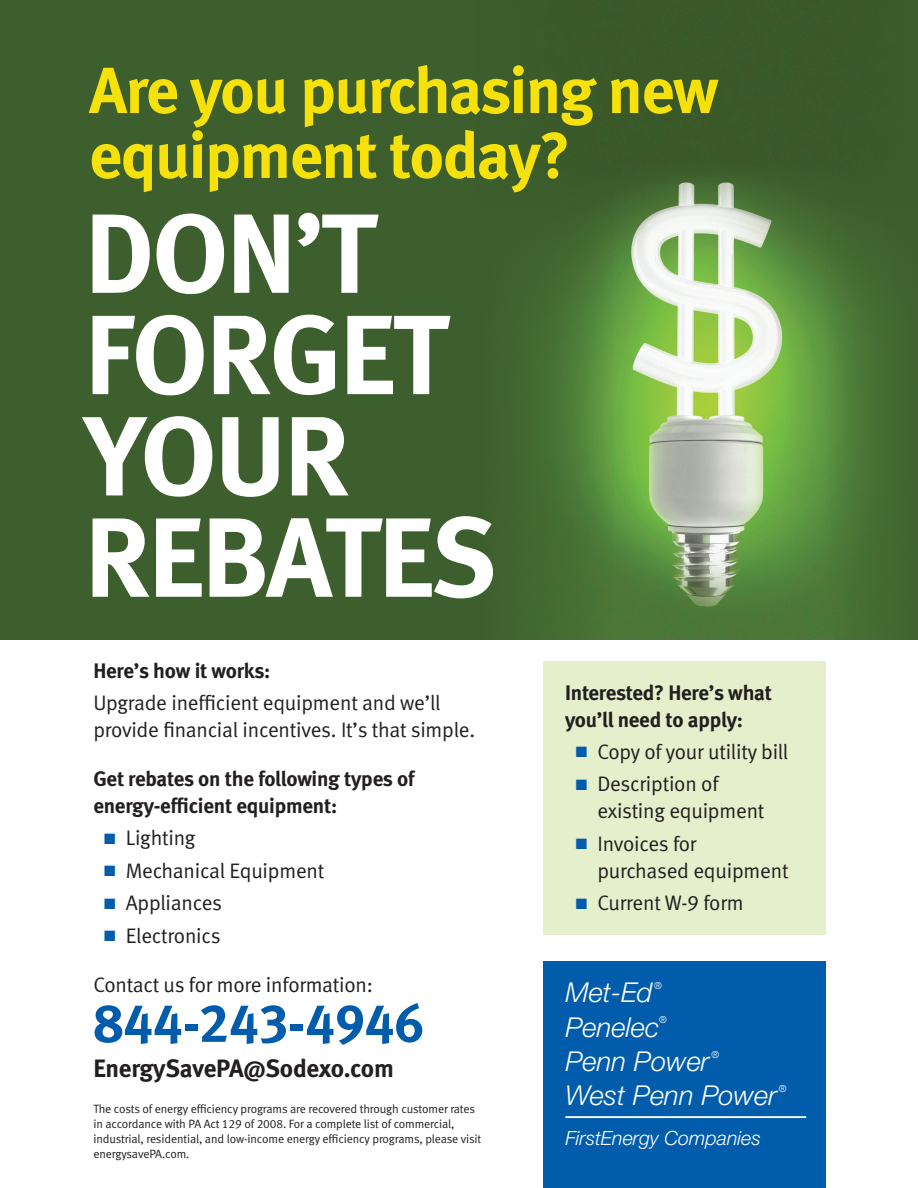
<style>
.page{position:relative;width:918px;height:1188px;background:#fff}
.page>*{position:absolute;margin:0;border:0;box-sizing:border-box;transform-origin:0 0}
.t1{font:112.65px/101.2px "Meta Bold LF";letter-spacing:-.02em;color:#fff}
.t2{font:64.95px/64.9px "Meta Bold LF";letter-spacing:-.02em;color:#f6e10a}
.t3{font:54px "Meta Bold LF";letter-spacing:-.01em;color:#015dab}
.t4{font:italic 300 27.45px "Helvetica Neue LT Pro";color:#fff}
.t5{font:25.05px "Meta Bold LF";letter-spacing:-.01em;color:#231f20}
.t6{font:21px/27px "Meta Normal LF";letter-spacing:-.01em;color:#231f20}
.t7{font:21px/27px "Meta Bold LF";letter-spacing:-.01em;color:#231f20}
.t8{font:italic 300 19.65px "Helvetica Neue LT Pro";color:#fff}
.t9{font:12px/15px "Meta Normal LF";letter-spacing:-.01em;color:#231f20}
.t10{font:italic 300 9.75px "Helvetica Neue LT Pro";color:#fff}
.s1{color:#015dab}
</style>
<div class="page">
<div style="left:0;top:0;width:918px;height:639px;background:#3d5e2d"></div>
<img style="left:525px;top:34px;width:374px;height:605px">
<div style="left:543px;top:662px;width:283px;height:273px;background:#e5efcb"></div>
<div style="left:543px;top:962px;width:283px;height:226px;background:#015dab"></div>
<hr style="left:565px;top:1116px;width:241px;height:2px;background:#fff">
<h2 class="t2" style="left:89px;top:57px;width:631px">Are you purchasing new equipment today?</h2>
<h1 class="t1" style="left:85px;top:202px;width:413px">DON’T<br>FORGET<br>YOUR<br>REBATES</h1>
<p class="t7" style="left:93px;top:657px;width:179px">Here’s how it works:</p>
<p class="t6" style="left:93px;top:689px;width:383px">Upgrade inefficient equipment and we’ll provide financial incentives. It’s that simple.</p>
<p class="t7" style="left:93px;top:765px;width:323px">Get rebates on the following types of energy-efficient equipment:</p>
<p class="t6" style="left:104px;top:824px;width:93px"><span class="s1">■</span> Lighting</p>
<p class="t6" style="left:104px;top:857px;width:222px"><span class="s1">■</span> Mechanical Equipment</p>
<p class="t6" style="left:104px;top:889px;width:119px"><span class="s1">■</span> Appliances</p>
<p class="t6" style="left:104px;top:922px;width:118px"><span class="s1">■</span> Electronics</p>
<p class="t6" style="left:93px;top:971px;width:281px">Contact us for more information:</p>
<h3 class="t3" style="left:93px;top:991px;width:333px">844-243-4946</h3>
<p class="t5" style="left:93px;top:1054px;width:302px">EnergySavePA@Sodexo.com</p>
<p class="t9" style="left:93px;top:1102px;width:389px">The costs of energy efficiency programs are recovered through customer rates in accordance with PA Act 129 of 2008. For a complete list of commercial, industrial, residential, and low-income energy efficiency programs, please visit energysavePA.com.</p>
<p class="t7" style="left:565px;top:679px;width:208px">Interested? Here’s what you’ll need to apply:</p>
<p class="t6" style="left:576px;top:738px;width:214px"><span class="s1">■</span> Copy of your utility bill</p>
<p class="t6" style="left:597px;top:770px;width:168px;text-indent:-22px"><span class="s1">■</span> Description of existing equipment</p>
<p class="t6" style="left:597px;top:830px;width:193px;text-indent:-22px"><span class="s1">■</span> Invoices for purchased equipment</p>
<p class="t6" style="left:576px;top:889px;width:169px"><span class="s1">■</span> Current W-9 form</p>
<h3 class="t4" style="left:565px;top:976px;width:89px">Met-Ed</h3>
<p class="t10" style="left:654px;top:980px;width:9px">®</p>
<h3 class="t4" style="left:565px;top:1010px;width:95px">Penelec</h3>
<p class="t10" style="left:659px;top:1014px;width:9px">®</p>
<h3 class="t4" style="left:565px;top:1045px;width:146px">Penn Power</h3>
<p class="t10" style="left:711px;top:1048px;width:9px">®</p>
<h3 class="t4" style="left:565px;top:1079px;width:213px">West Penn Power</h3>
<p class="t10" style="left:779px;top:1083px;width:9px">®</p>
<p class="t8" style="left:565px;top:1126px;width:197px">FirstEnergy Companies</p>
</div>
